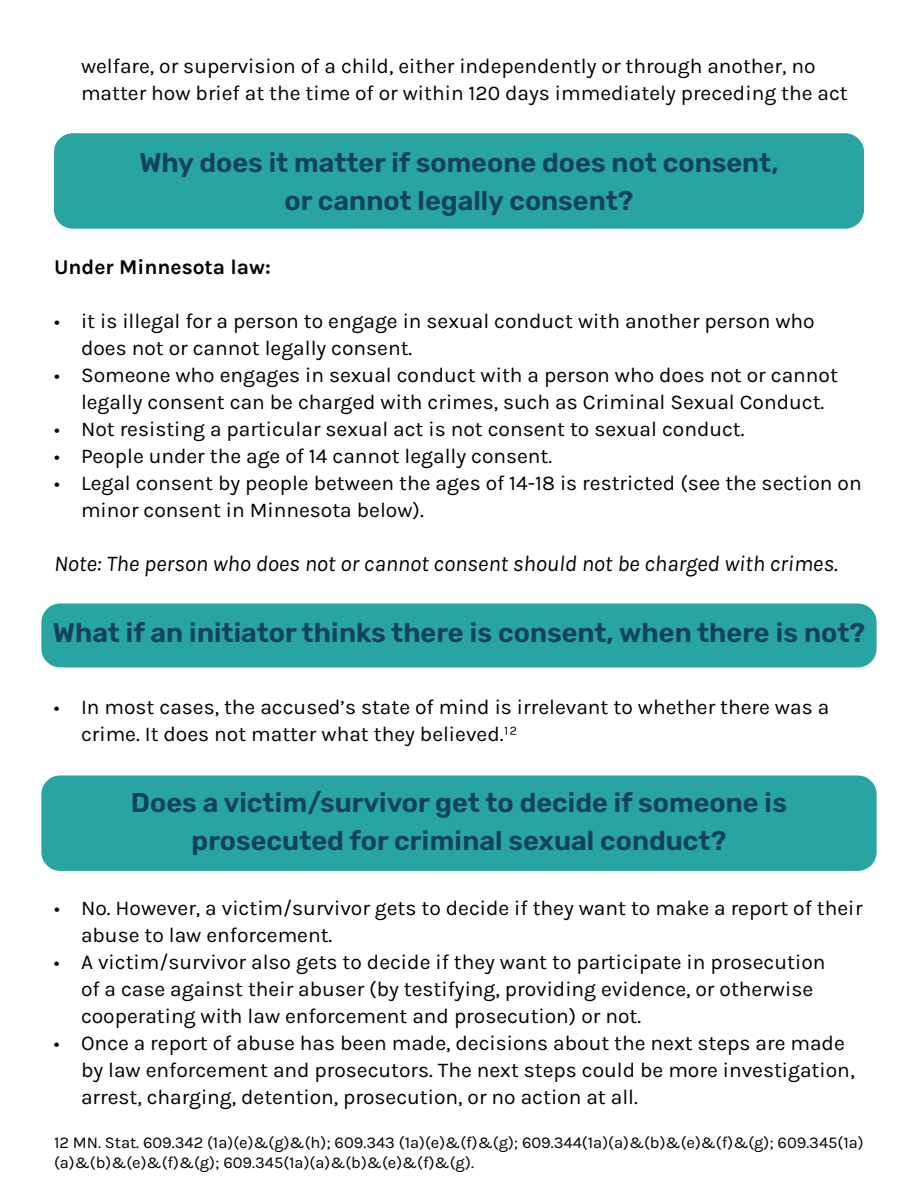
<style>
.page{position:relative;width:918px;height:1188px;background:#fff}
.page>*{position:absolute;margin:0;border:0;box-sizing:border-box;transform-origin:0 0}
.t1{font:600 27px/37.5px "Rubik";color:#12425d;text-align:center}
.t2{font:italic 22.5px "Karla";color:#000}
.t3{font:21px/27px "Karla";color:#000}
.t4{font:700 21px "Karla";color:#000}
.t5{font:16.5px/19.8px "Karla";color:#000}
</style>
<div class="page">
<div style="left:55px;top:134px;width:808px;height:94px;background:#28a4a2;border-radius:18px"></div>
<div style="left:54px;top:133px;width:810px;height:96px;border:2px solid #28a4a2;border-radius:18px"></div>
<div style="left:42px;top:604px;width:834px;height:63px;background:#28a4a2;border-radius:18px"></div>
<div style="left:41px;top:604px;width:836px;height:63px;border:2px solid #28a4a2;border-radius:18px"></div>
<div style="left:42px;top:776px;width:834px;height:94px;background:#28a4a2;border-radius:18px"></div>
<div style="left:41px;top:776px;width:836px;height:95px;border:2px solid #28a4a2;border-radius:18px"></div>
<p class="t3" style="left:81px;top:52px;width:768px">welfare, or supervision of a child, either independently or through another, no matter how brief at the time of or within 120 days immediately preceding the act</p>
<p class="t1" style="left:139px;top:145px;width:641px">Why does it matter if someone does not consent, or cannot legally consent?</p>
<p class="t4" style="left:54px;top:254px;width:218px">Under Minnesota law:</p>
<p class="t3" style="left:81px;top:307px;width:735px;text-indent:-27px">• it is illegal for a person to engage in sexual conduct with another person who does not or cannot legally consent.</p>
<p class="t3" style="left:81px;top:361px;width:758px;text-indent:-27px">• Someone who engages in sexual conduct with a person who does not or cannot legally consent can be charged with crimes, such as Criminal Sexual Conduct.</p>
<p class="t3" style="left:54px;top:415px;width:692px">• Not resisting a particular sexual act is not consent to sexual conduct.</p>
<p class="t3" style="left:54px;top:442px;width:500px">• People under the age of 14 cannot legally consent.</p>
<p class="t3" style="left:81px;top:469px;width:782px;text-indent:-27px">• Legal consent by people between the ages of 14-18 is restricted (see the section on minor consent in Minnesota below).</p>
<p class="t2" style="left:54px;top:549px;width:785px">Note: The person who does not or cannot consent should not be charged with crimes.</p>
<p class="t1" style="left:53px;top:614px;width:814px">What if an initiator thinks there is consent, when there is not?</p>
<p class="t3" style="left:81px;top:693px;width:750px;text-indent:-27px">• In most cases, the accused’s state of mind is irrelevant to whether there was a crime. It does not matter what they believed.12</p>
<p class="t1" style="left:131px;top:785px;width:658px">Does a victim/survivor get to decide if someone is prosecuted for criminal sexual conduct?</p>
<p class="t3" style="left:81px;top:894px;width:783px;text-indent:-27px">• No. However, a victim/survivor gets to decide if they want to make a report of their abuse to law enforcement.</p>
<p class="t3" style="left:81px;top:948px;width:746px;text-indent:-27px">• A victim/survivor also gets to decide if they want to participate in prosecution of a case against their abuser (by testifying, providing evidence, or otherwise cooperating with law enforcement and prosecution) or not.</p>
<p class="t3" style="left:81px;top:1029px;width:775px;text-indent:-27px">• Once a report of abuse has been made, decisions about the next steps are made by law enforcement and prosecutors. The next steps could be more investigation, arrest, charging, detention, prosecution, or no action at all.</p>
<p class="t5" style="left:54px;top:1132px;width:811px">12 MN. Stat. 609.342 (1a)(e)&amp;(g)&amp;(h); 609.343 (1a)(e)&amp;(f)&amp;(g); 609.344(1a)(a)&amp;(b)&amp;(e)&amp;(f)&amp;(g); 609.345(1a) (a)&amp;(b)&amp;(e)&amp;(f)&amp;(g); 609.345(1a)(a)&amp;(b)&amp;(e)&amp;(f)&amp;(g).</p>
</div>
